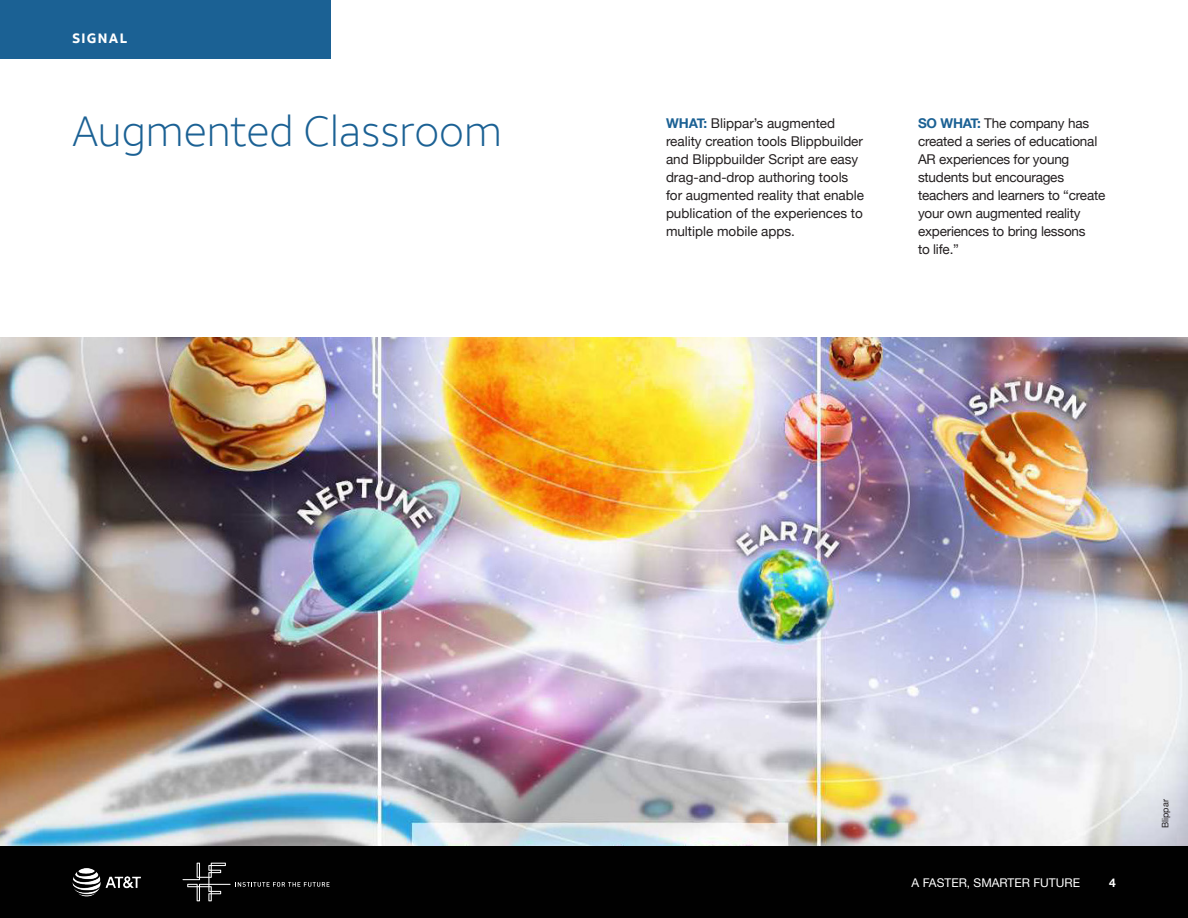
<style>
.page{position:relative;width:1188px;height:918px;background:#fff}
.page>*{position:absolute;margin:0;border:0;box-sizing:border-box;transform-origin:0 0}
.signal_title{font:300 42px "ATT Aleck Sans";color:#1b6194}
.signal_body{font:13.5px/18px "Helvetica Neue";color:#231f20}
.t1{font:700 13.5px "ATT Aleck Sans";letter-spacing:.1em;color:#fff}
.t2{font:12px "Helvetica Neue";color:#fff}
.t3{font:700 12px "Helvetica Neue";color:#fff}
.source{font:9px "Helvetica Neue";color:#231f20}
.s1{font-weight:700;color:#1b6194}
</style>
<div class="page">
<img style="left:0;top:338px;width:1188px;height:508px">
<div style="left:0;top:846px;width:1188px;height:72px;background:#010101"></div>
<svg style="left:183px;top:863px;width:147px;height:38px"></svg>
<div style="left:0;top:0;width:331px;height:59px;background:#1b6194"></div>
<img style="left:72px;top:868px;width:69px;height:29px">
<p class="t1" style="left:72px;top:30px;width:57px">SIGNAL</p>
<p class="signal_title" style="left:72px;top:106px;width:431px">Augmented Classroom</p>
<p class="signal_body" style="left:666px;top:115px;width:200px"><span class="s1">WHAT:</span> Blippar’s augmented reality creation tools Blippbuilder and Blippbuilder Script are easy drag-and-drop authoring tools for augmented reality that enable publication of the experiences to multiple mobile apps.</p>
<p class="signal_body" style="left:918px;top:115px;width:189px"><span class="s1">SO WHAT:</span> The company has created a series of educational<br>AR experiences for young students but encourages teachers and learners to “create your own augmented reality experiences to bring lessons<br>to life.”</p>
<p class="t2" style="left:912px;top:874px;width:170px">A FASTER, SMARTER FUTURE</p>
<p class="t3" style="left:1109px;top:873px;width:8px">4</p>
<p class="source" style="left:1159px;top:828px;width:30px;rotate:-90deg">Blippar</p>
</div>
